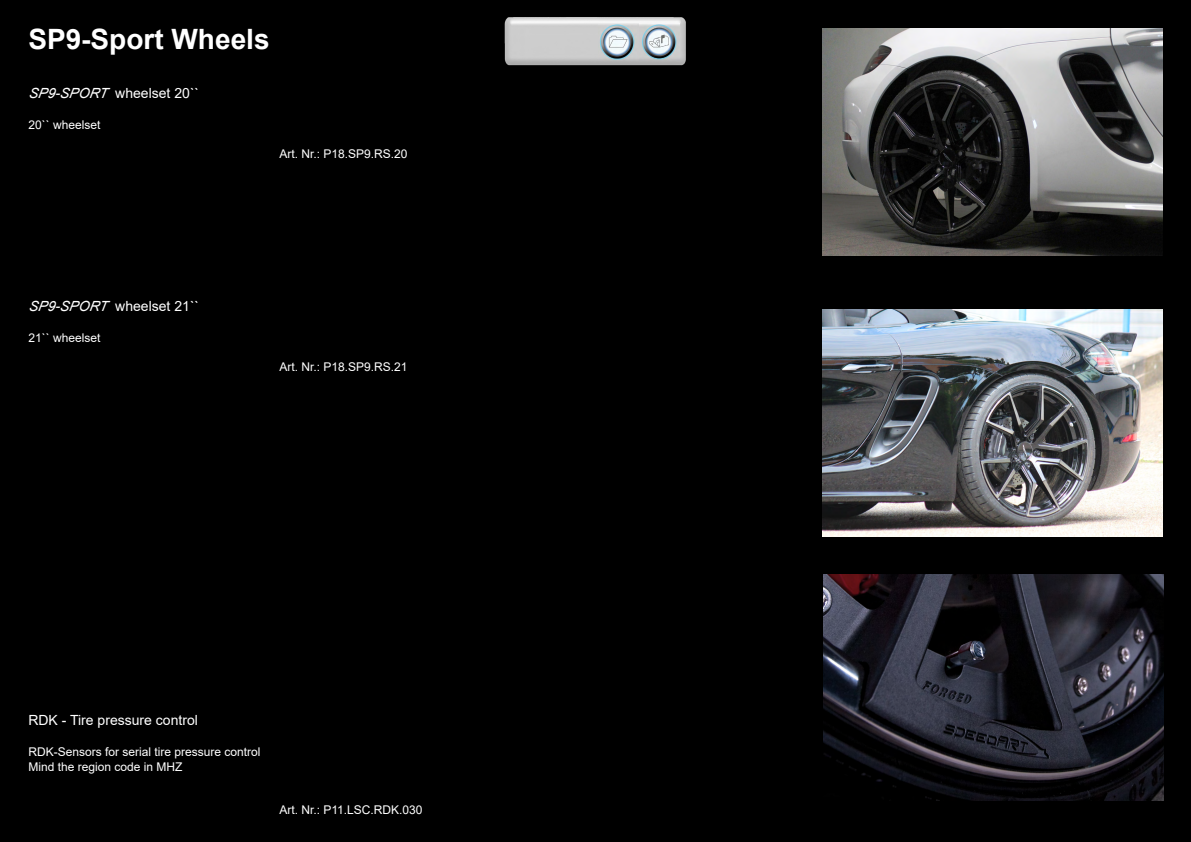
<style>
.page{position:relative;width:1191px;height:842px;background:#000}
.page>*{position:absolute;margin:0;border:0;box-sizing:border-box;transform-origin:0 0}
.t1{font:700 28px "Arial";color:#fff}
.t2{font:14px "Arial";color:#fff}
.t3{font:12px/14.4px "Arial";color:#fff}
.s1{font-style:italic}
</style>
<div class="page">
<img style="left:823px;top:574px;width:340px;height:227px">
<img style="left:822px;top:28px;width:340px;height:227px">
<img style="left:822px;top:309px;width:340px;height:227px">
<img style="left:504px;top:17px;width:182px;height:49px">
<img style="left:598px;top:25px;width:38px;height:35px">
<img style="left:639px;top:23px;width:40px;height:37px">
<h1 class="t1" style="left:28px;top:19px;width:243px">SP9-Sport Wheels</h1>
<p class="t2" style="left:28px;top:84px;width:172px"><span class="s1">SP9-SPORT</span> wheelset 20``</p>
<p class="t3" style="left:28px;top:118px;width:74px">20`` wheelset</p>
<p class="t3" style="left:279px;top:147px;width:130px">Art. Nr.: P18.SP9.RS.20</p>
<p class="t2" style="left:28px;top:296px;width:172px"><span class="s1">SP9-SPORT</span> wheelset 21``</p>
<p class="t3" style="left:28px;top:331px;width:74px">21`` wheelset</p>
<p class="t3" style="left:279px;top:359px;width:130px">Art. Nr.: P18.SP9.RS.21</p>
<p class="t2" style="left:28px;top:710px;width:171px">RDK - Tire pressure control</p>
<p class="t3" style="left:28px;top:745px;width:234px">RDK-Sensors for serial tire pressure control<br>Mind the region code in MHZ</p>
<p class="t3" style="left:279px;top:802px;width:145px">Art. Nr.: P11.LSC.RDK.030</p>
</div>
